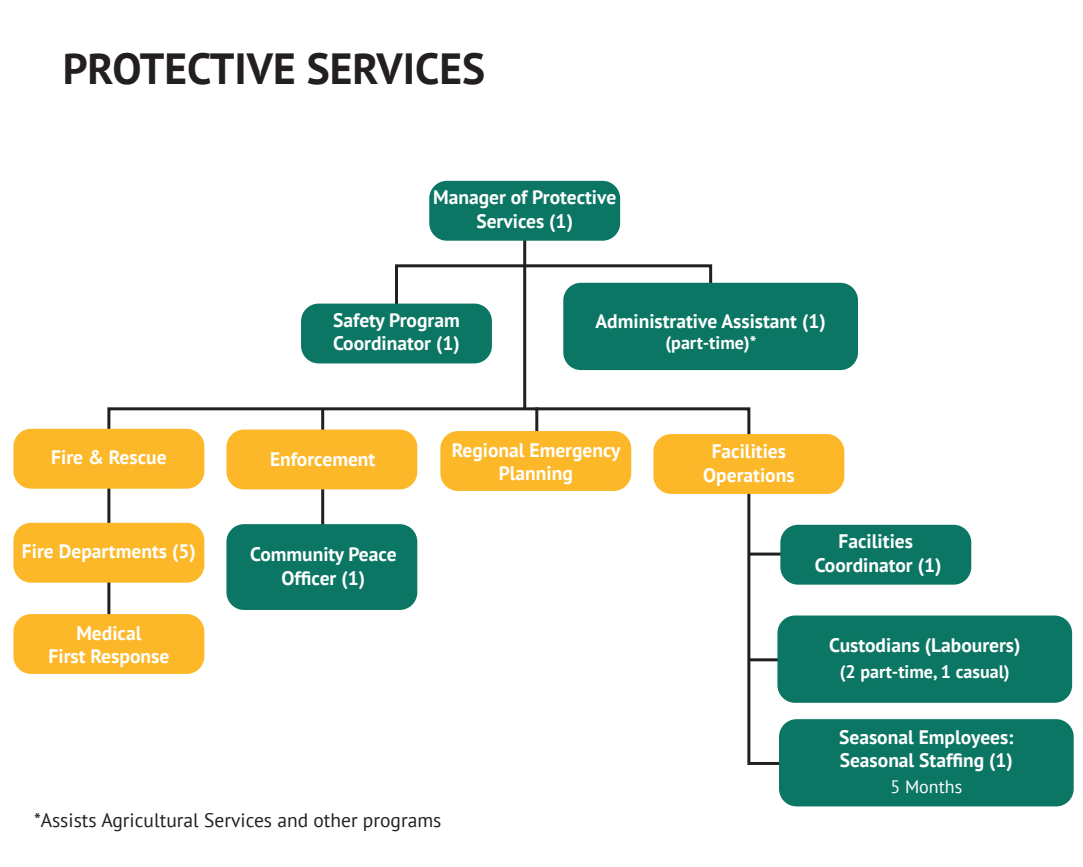
<style>
.page{position:relative;width:1083px;height:867px;background:#fff}
.page>*{position:absolute;margin:0;border:0;box-sizing:border-box;transform-origin:0 0}
.t1{font:700 43.5px "PT Sans";color:#231f20}
.t2{font:700 19.5px/23.4px "PT Sans";color:#fff;text-align:center}
.t3{font:19.5px "PT Sans";color:#231f20}
.t4{font:700 18px "PT Sans";color:#fff}
.t5{font:18px "PT Sans";color:#fff}
</style>
<div class="page">
<svg style="left:106px;top:406px;width:645px;height:221px"></svg>
<svg style="left:395px;top:263px;width:318px;height:66px"></svg>
<svg style="left:746px;top:494px;width:56px;height:271px"></svg>
<div style="left:777px;top:615px;width:295px;height:88px;background:#0b7663;border-radius:18px"></div>
<div style="left:779px;top:719px;width:294px;height:87px;background:#0b7663;border-radius:18px"></div>
<hr style="left:523px;top:211px;width:3px;height:198px;background:#231f20">
<div style="left:429px;top:181px;width:191px;height:60px;background:#0b7663;border-radius:18px"></div>
<div style="left:563px;top:283px;width:295px;height:87px;background:#0b7663;border-radius:18px"></div>
<div style="left:301px;top:303px;width:191px;height:60px;background:#0b7663;border-radius:18px"></div>
<div style="left:13px;top:429px;width:191px;height:60px;background:#fcb828;border-radius:18px"></div>
<div style="left:226px;top:429px;width:191px;height:60px;background:#fcb828;border-radius:18px"></div>
<div style="left:440px;top:431px;width:191px;height:60px;background:#fcb828;border-radius:18px"></div>
<div style="left:653px;top:434px;width:191px;height:60px;background:#fcb828;border-radius:18px"></div>
<div style="left:780px;top:525px;width:191px;height:59px;background:#0b7663;border-radius:18px"></div>
<div style="left:226px;top:524px;width:191px;height:86px;background:#0b7663;border-radius:18px"></div>
<div style="left:13px;top:523px;width:191px;height:59px;background:#fcb828;border-radius:18px"></div>
<div style="left:13px;top:614px;width:191px;height:60px;background:#fcb828;border-radius:18px"></div>
<h1 class="t1" style="left:63px;top:40px;width:424px">PROTECTIVE SERVICES</h1>
<p class="t2" style="left:433px;top:185px;width:185px">Manager of Protective<br>Services (1)</p>
<p class="t2" style="left:333px;top:308px;width:128px;text-align:left">Safety Program<br>Coordinator (1)</p>
<p class="t2" style="left:595px;top:309px;width:232px">Administrative Assistant (1)</p>
<p class="t4" style="left:665px;top:331px;width:93px">(part-time)*</p>
<p class="t2" style="left:51px;top:444px;width:117px">Fire &amp; Rescue</p>
<p class="t2" style="left:270px;top:447px;width:107px">Enforcement</p>
<p class="t2" style="left:452px;top:438px;width:170px">Regional Emergency<br>Planning</p>
<p class="t2" style="left:703px;top:439px;width:93px">Facilities<br>Operations</p>
<p class="t2" style="left:22px;top:538px;width:175px">Fire Departments (5)</p>
<p class="t2" style="left:49px;top:621px;width:122px">Medical<br>First Response</p>
<p class="t2" style="left:250px;top:542px;width:148px">Community Peace<br>Officer (1)</p>
<p class="t3" style="left:34px;top:808px;width:409px">*Assists Agricultural Services and other programs</p>
<p class="t2" style="left:815px;top:529px;width:128px">Facilities<br>Coordinator (1)</p>
<p class="t2" style="left:829px;top:633px;width:193px">Custodians (Labourers)</p>
<p class="t4" style="left:839px;top:659px;width:172px">(2 part-time, 1 casual)</p>
<p class="t2" style="left:839px;top:725px;width:176px;text-align:left">Seasonal Employees:<br>Seasonal Staffing (1)</p>
<p class="t5" style="left:890px;top:775px;width:73px">5 Months</p>
</div>
